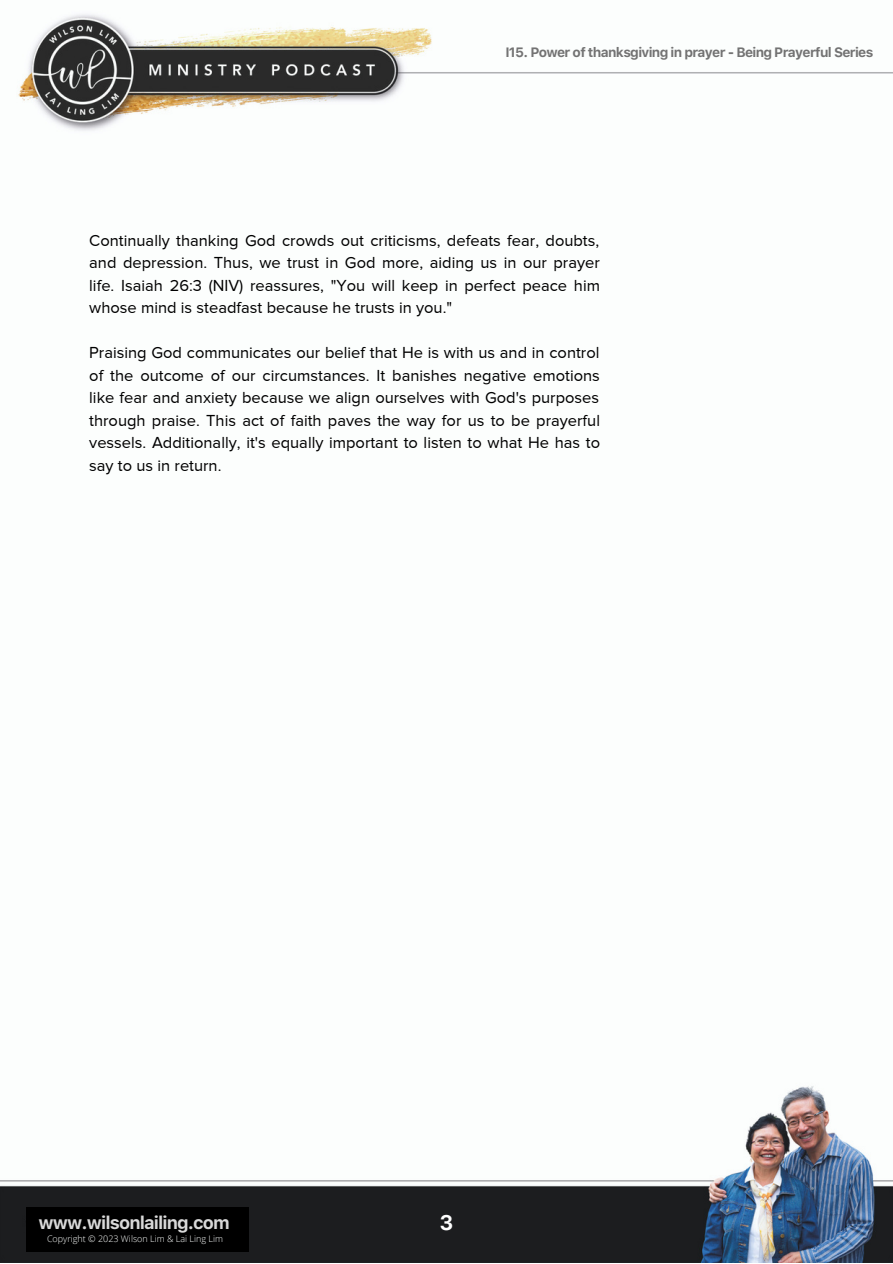
<style>
.page{position:relative;width:893px;height:1264px;background:#fff}
.page>*{position:absolute;margin:0;border:0;box-sizing:border-box;transform-origin:0 0}
.t1{font:700 21px "SFUI Text";color:#fff}
.t2{font:700 18px "SFUI Text";letter-spacing:-.05em;color:#d9d9d9}
.t3{font:16.5px/22.5px "Proxima Nova";color:#000;text-align:justify}
.t4{font:700 13.5px "SFUI Text";letter-spacing:-.05em;color:#737373}
.t5{font:300 9px "Open Sans";color:#fbfdfc}
</style>
<div class="page">
<img style="left:0;top:14px;width:892px;height:1248px">
<div style="left:26px;top:1206px;width:222px;height:45px;background:#000"></div>
<p class="t4" style="left:505px;top:44px;width:369px">I15. Power of thanksgiving in prayer - Being Prayerful Series</p>
<p class="t3" style="left:89px;top:229px;width:512px">Continually thanking God crowds out criticisms, defeats fear, doubts, and depression. Thus, we trust in God more, aiding us in our prayer life. Isaiah 26:3 (NIV) reassures, "You will keep in perfect peace him whose mind is steadfast because he trusts in you."</p>
<p class="t3" style="left:89px;top:341px;width:512px">Praising God communicates our belief that He is with us and in control of the outcome of our circumstances. It banishes negative emotions like fear and anxiety because we align ourselves with God's purposes through praise. This act of faith paves the way for us to be prayerful vessels. Additionally, it's equally important to listen to what He has to say to us in return.</p>
<p class="t2" style="left:38px;top:1212px;width:193px">www.wilsonlailing.com</p>
<p class="t1" style="left:439px;top:1210px;width:16px">3</p>
<p class="t5" style="left:47px;top:1232px;width:177px">Copyright ©️ 2023 Wilson Lim &amp; Lai Ling Lim</p>
</div>
